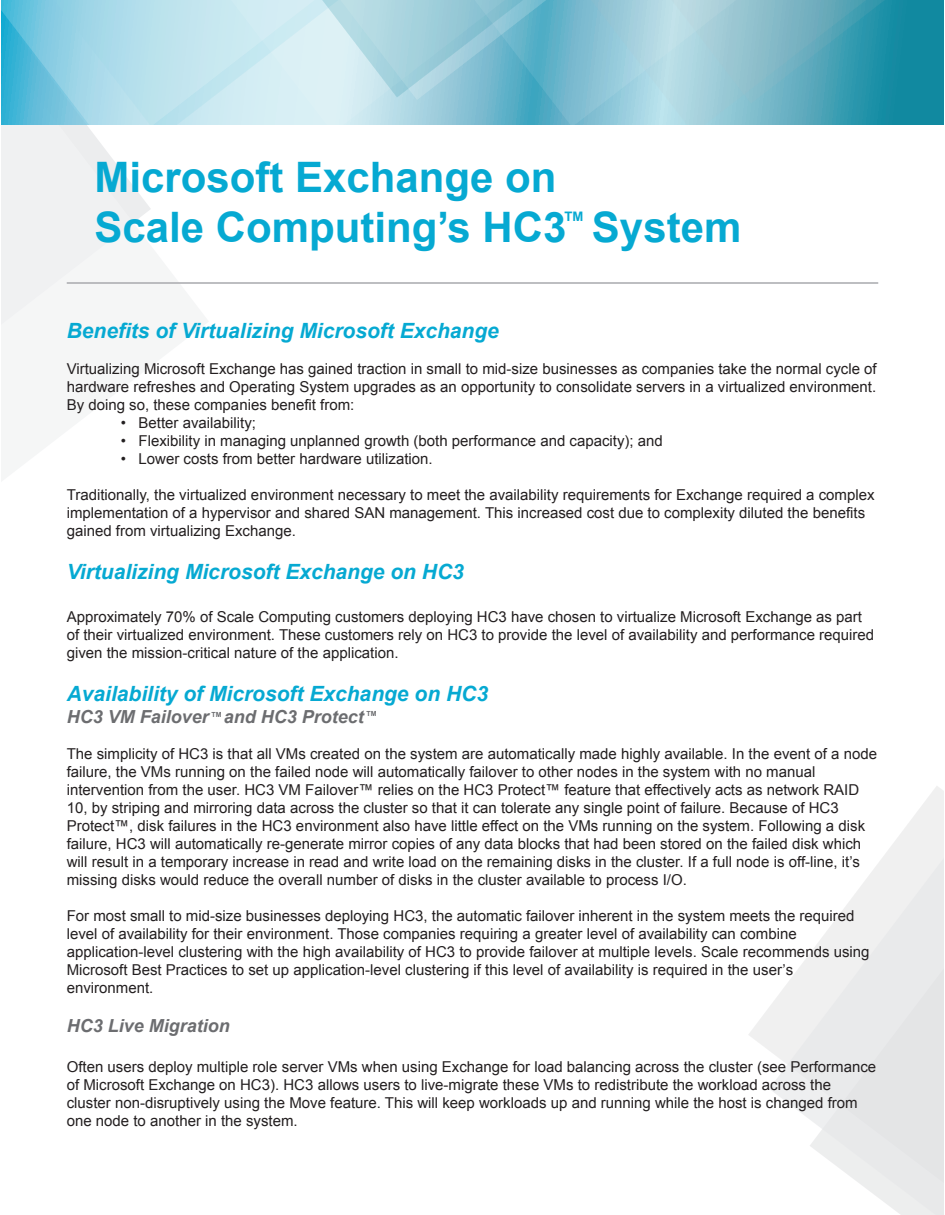
<style>
.page{position:relative;width:945px;height:1215px;background:#fff}
.page>*{position:absolute;margin:0;border:0;box-sizing:border-box;transform-origin:0 0}
.t1{font:700 42px/50.4px "Arial";color:#06a9d2}
.t2{font:italic 700 21px "Arial";color:#06a9d2}
.t3{font:italic 700 18px "Arial";color:#6c6d70}
.t4{font:15px/18px "Arial";color:#231f20}
.t5{font:700 13.05px "Arial";color:#06a9d2}
.t6{font:700 7.05px "Arial";color:#6c6d70}
</style>
<div class="page">
<svg style="left:2px;top:124px;width:207px;height:200px;fill:#f5f6f6"></svg>
<svg style="left:749px;top:786px;width:195px;height:264px"></svg>
<svg style="left:769px;top:839px;width:175px;height:376px;fill:#eeeff0"></svg>
<svg style="left:2px;top:0;width:942px;height:124px;background:#a1d4e2"></svg>
<svg style="left:552px;top:0;width:380px;height:124px;background:#71b6c7"></svg>
<hr style="left:67px;top:282px;width:811px;height:2px;background:#a8a9ad">
<p class="t1" style="left:94px;top:153px;width:648px">Microsoft Exchange on<br>Scale Computing’s HC3 System</p>
<p class="t5" style="left:564px;top:208px;width:20px">TM</p>
<p class="t2" style="left:67px;top:316px;width:434px">Benefits of Virtualizing Microsoft Exchange</p>
<p class="t4" style="left:67px;top:359px;width:812px;text-align:justify">Virtualizing Microsoft Exchange has gained traction in small to mid-size businesses as companies take the normal cycle of hardware refreshes and Operating System upgrades as an opportunity to consolidate servers in a virtualized environment.<br>By doing so, these companies benefit from:</p>
<p class="t4" style="left:121px;top:413px;width:137px">• Better availability;</p>
<p class="t4" style="left:121px;top:431px;width:544px">• Flexibility in managing unplanned growth (both performance and capacity); and</p>
<p class="t4" style="left:121px;top:449px;width:314px">• Lower costs from better hardware utilization.</p>
<p class="t4" style="left:67px;top:485px;width:809px">Traditionally, the virtualized environment necessary to meet the availability requirements for Exchange required a complex implementation of a hypervisor and shared SAN management. This increased cost due to complexity diluted the benefits gained from virtualizing Exchange.</p>
<p class="t2" style="left:67px;top:557px;width:399px">Virtualizing Microsoft Exchange on HC3</p>
<p class="t4" style="left:67px;top:608px;width:809px">Approximately 70% of Scale Computing customers deploying HC3 have chosen to virtualize Microsoft Exchange as part of their virtualized environment. These customers rely on HC3 to provide the level of availability and performance required given the mission-critical nature of the application.</p>
<p class="t2" style="left:67px;top:680px;width:423px">Availability of Microsoft Exchange on HC3</p>
<p class="t3" style="left:67px;top:704px;width:299px">HC3 VM Failover and HC3 Protect</p>
<p class="t4" style="left:67px;top:745px;width:812px">The simplicity of HC3 is that all VMs created on the system are automatically made highly available. In the event of a node failure, the VMs running on the failed node will automatically failover to other nodes in the system with no manual intervention from the user. HC3 VM Failover™ relies on the HC3 Protect™ feature that effectively acts as network RAID 10, by striping and mirroring data across the cluster so that it can tolerate any single point of failure. Because of HC3<br>Protect™, disk failures in the HC3 environment also have little effect on the VMs running on the system. Following a disk failure, HC3 will automatically re-generate mirror copies of any data blocks that had been stored on the failed disk which will result in a temporary increase in read and write load on the remaining disks in the cluster. If a full node is off-line, it’s missing disks would reduce the overall number of disks in the cluster available to process I/O.</p>
<p class="t4" style="left:67px;top:907px;width:804px">For most small to mid-size businesses deploying HC3, the automatic failover inherent in the system meets the required level of availability for their environment. Those companies requiring a greater level of availability can combine application-level clustering with the high availability of HC3 to provide failover at multiple levels. Scale recommends using Microsoft Best Practices to set up application-level clustering if this level of availability is required in the user’s environment.</p>
<p class="t3" style="left:67px;top:1014px;width:165px">HC3 Live Migration</p>
<p class="t4" style="left:67px;top:1058px;width:811px">Often users deploy multiple role server VMs when using Exchange for load balancing across the cluster (see Performance of Microsoft Exchange on HC3). HC3 allows users to live-migrate these VMs to redistribute the workload across the cluster non-disruptively using the Move feature. This will keep workloads up and running while the host is changed from one node to another in the system.</p>
<p class="t6" style="left:212px;top:709px;width:12px">TM</p>
<p class="t6" style="left:367px;top:709px;width:12px">TM</p>
</div>
